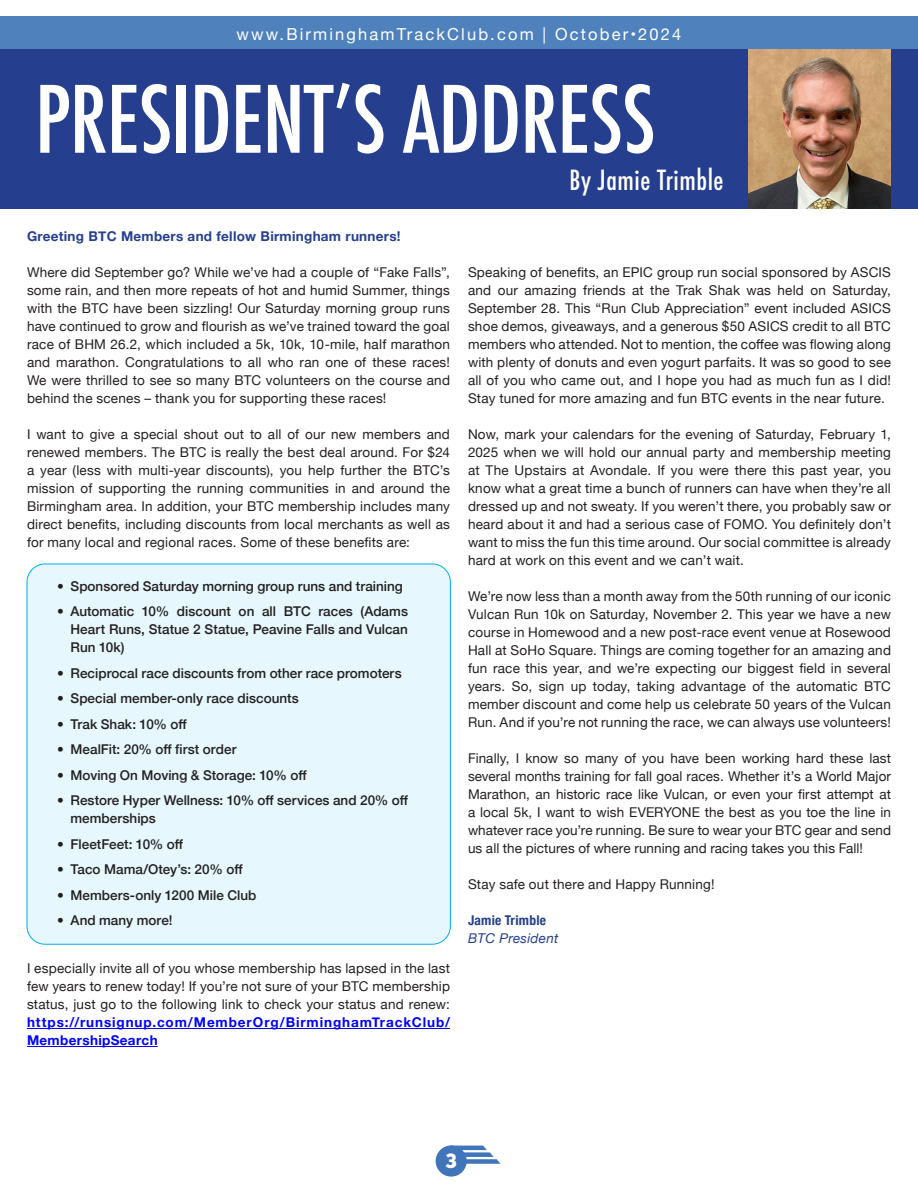
<style>
.page{position:relative;width:918px;height:1188px;background:#fff}
.page>*{position:absolute;margin:0;border:0;box-sizing:border-box;transform-origin:0 0}
.t1{font:500 condensed 90px "Futura";letter-spacing:-.01em;color:#fff}
.t2{font:500 condensed 27px "Futura";letter-spacing:.02em;color:#fff}
.t3{font:20.7px "Chunk Five";color:#fff}
.t4{font:16.5px "Helvetica Neue";letter-spacing:.13em;color:#fff}
.t5{font:13.5px/18px "Helvetica Neue";letter-spacing:.015em;color:#231f20;text-align:justify}
.t6{font:500 13.5px/18px "Helvetica Neue";letter-spacing:.005em;color:#231f20;text-align:justify}
.t7{font:700 13.5px "Helvetica Neue";letter-spacing:.02em;color:#253f8e}
.t8{font:700 condensed 13.5px "Helvetica Neue";letter-spacing:.02em;color:#253f8e}
.t9{font:italic 13.5px "Helvetica Neue";letter-spacing:.02em;color:#253f8e}
.s1{font-weight:700;color:#00f}
</style>
<div class="page">
<div style="left:0;top:16px;width:918px;height:34px;background:#4f81bd"></div>
<div style="left:436px;top:1145px;width:31px;height:32px;background:#4175bb;border-radius:50%"></div>
<svg style="left:458px;top:1146px;width:43px;height:18px"></svg>
<div style="left:27px;top:564px;width:423px;height:380px;background:#e6f7fd;border-radius:18px"></div>
<div style="left:0;top:49px;width:918px;height:160px;background:#253f8e"></div>
<img style="left:748px;top:49px;width:143px;height:160px">
<hr style="left:27px;top:1028px;width:423px;height:1px;background:#00f">
<hr style="left:27px;top:1046px;width:131px;height:1px;background:#00f">
<p class="t4" style="left:237px;top:22px;width:446px">www.BirminghamTrackClub.com | October•2024</p>
<p class="t1" style="left:35px;top:62px;width:622px">PRESIDENT’S ADDRESS</p>
<p class="t7" style="left:27px;top:226px;width:375px">Greeting BTC Members and fellow Birmingham runners!</p>
<p class="t5" style="left:27px;top:264px;width:425px">Where did September go? While we’ve had a couple of “Fake Falls”, some rain, and then more repeats of hot and humid Summer, things with the BTC have been sizzling! Our Saturday morning group runs have continued to grow and flourish as we’ve trained toward the goal race of BHM 26.2, which included a 5k, 10k, 10-mile, half marathon and marathon. Congratulations to all who ran one of these races!<br>We were thrilled to see so many BTC volunteers on the course and behind the scenes – thank you for supporting these races!</p>
<p class="t5" style="left:27px;top:426px;width:424px">I want to give a special shout out to all of our new members and renewed members. The BTC is really the best deal around. For $24 a year (less with multi-year discounts), you help further the BTC’s mission of supporting the running communities in and around the Birmingham area. In addition, your BTC membership includes many direct benefits, including discounts from local merchants as well as for many local and regional races. Some of these benefits are:</p>
<p class="t6" style="left:57px;top:576px;width:348px">• Sponsored Saturday morning group runs and training</p>
<p class="t6" style="left:70px;top:601px;width:339px;text-indent:-14px">• Automatic 10% discount on all BTC races (Adams Heart Runs, Statue 2 Statue, Peavine Falls and Vulcan Run 10k)</p>
<p class="t6" style="left:57px;top:663px;width:346px">• Reciprocal race discounts from other race promoters</p>
<p class="t6" style="left:57px;top:688px;width:243px">• Special member-only race discounts</p>
<p class="t6" style="left:57px;top:714px;width:131px">• Trak Shak: 10% off</p>
<p class="t6" style="left:57px;top:739px;width:181px">• MealFit: 20% off first order</p>
<p class="t6" style="left:57px;top:765px;width:251px">• Moving On Moving &amp; Storage: 10% off</p>
<p class="t6" style="left:70px;top:790px;width:339px;text-indent:-14px">• Restore Hyper Wellness: 10% off services and 20% off memberships</p>
<p class="t6" style="left:57px;top:834px;width:128px">• FleetFeet: 10% off</p>
<p class="t6" style="left:57px;top:859px;width:187px">• Taco Mama/Otey’s: 20% off</p>
<p class="t6" style="left:57px;top:885px;width:201px">• Members-only 1200 Mile Club</p>
<p class="t6" style="left:57px;top:910px;width:117px">• And many more!</p>
<p class="t5" style="left:27px;top:960px;width:425px">I especially invite all of you whose membership has lapsed in the last few years to renew today! If you’re not sure of your BTC membership status, just go to the following link to check your status and renew: <span class="s1">https://runsignup.com/MemberOrg/BirminghamTrackClub/ MembershipSearch</span></p>
<p class="t2" style="left:570px;top:162px;width:155px">By Jamie Trimble</p>
<p class="t5" style="left:468px;top:264px;width:425px">Speaking of benefits, an EPIC group run social sponsored by ASCIS and our amazing friends at the Trak Shak was held on Saturday, September 28. This “Run Club Appreciation” event included ASICS shoe demos, giveaways, and a generous $50 ASICS credit to all BTC members who attended. Not to mention, the coffee was flowing along with plenty of donuts and even yogurt parfaits. It was so good to see all of you who came out, and I hope you had as much fun as I did!<br>Stay tuned for more amazing and fun BTC events in the near future.</p>
<p class="t5" style="left:468px;top:426px;width:425px">Now, mark your calendars for the evening of Saturday, February 1, 2025 when we will hold our annual party and membership meeting at The Upstairs at Avondale. If you were there this past year, you know what a great time a bunch of runners can have when they’re all dressed up and not sweaty. If you weren’t there, you probably saw or heard about it and had a serious case of FOMO. You definitely don’t want to miss the fun this time around. Our social committee is already hard at work on this event and we can’t wait.</p>
<p class="t5" style="left:468px;top:588px;width:425px">We’re now less than a month away from the 50th running of our iconic Vulcan Run 10k on Saturday, November 2. This year we have a new course in Homewood and a new post-race event venue at Rosewood Hall at SoHo Square. Things are coming together for an amazing and fun race this year, and we’re expecting our biggest field in several years. So, sign up today, taking advantage of the automatic BTC member discount and come help us celebrate 50 years of the Vulcan Run. And if you’re not running the race, we can always use volunteers!</p>
<p class="t5" style="left:468px;top:750px;width:425px">Finally, I know so many of you have been working hard these last several months training for fall goal races. Whether it’s a World Major Marathon, an historic race like Vulcan, or even your first attempt at a local 5k, I want to wish EVERYONE the best as you toe the line in whatever race you’re running. Be sure to wear your BTC gear and send us all the pictures of where running and racing takes you this Fall!</p>
<p class="t5" style="left:468px;top:876px;width:248px">Stay safe out there and Happy Running!</p>
<p class="t8" style="left:468px;top:909px;width:80px">Jamie Trimble</p>
<p class="t9" style="left:468px;top:929px;width:92px">BTC President</p>
<h3 class="t3" style="left:445px;top:1148px;width:13px">3</h3>
</div>
